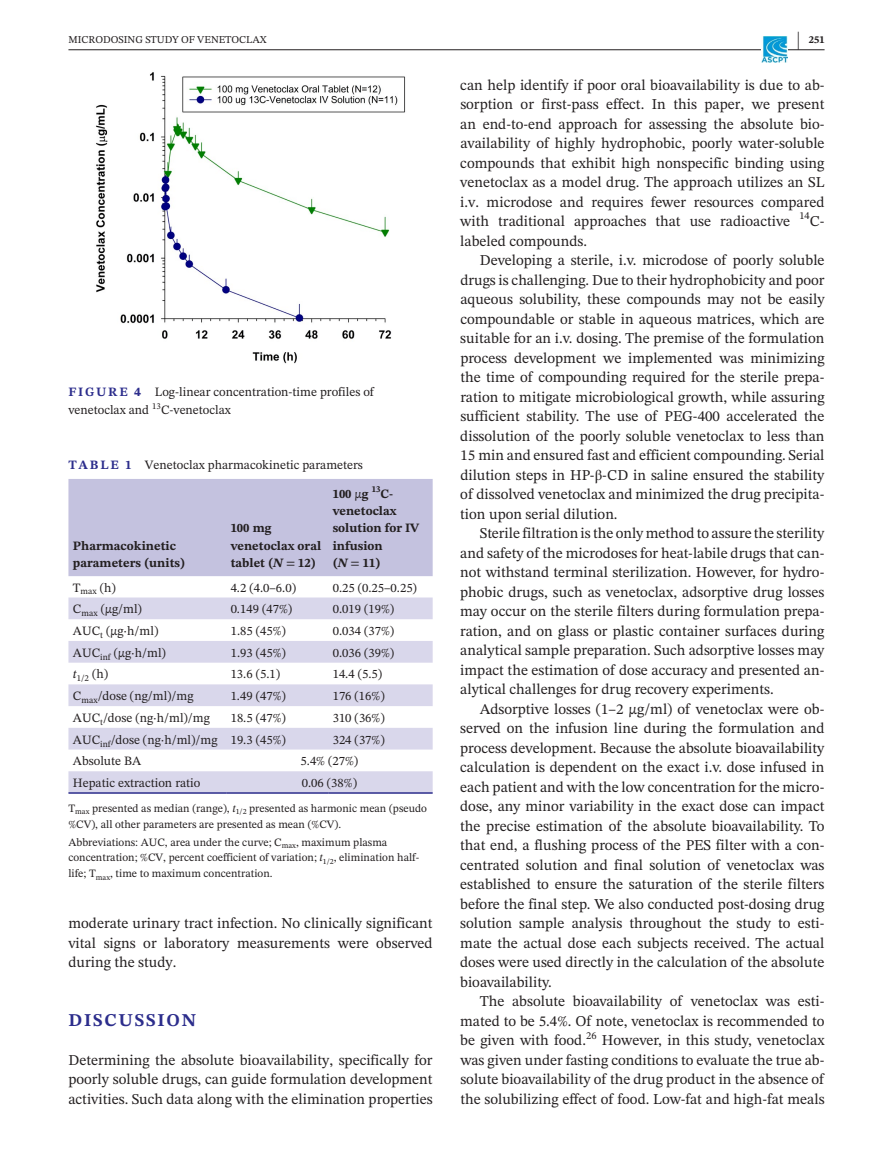
<style>
.page{position:relative;width:893px;height:1174px;background:#fff}
.page>*{position:absolute;margin:0;border:0;box-sizing:border-box;transform-origin:0 0}
.t1{font:700 21px "STIX Two Text";color:#231f20;scale:.42 1}
.t2{font:700 18px "STIX Two Text";letter-spacing:.1em;color:#2c2d8c}
.t3{font:15px/19.5px "STIX Two Text";color:#231f20;text-align:justify}
.t4{font:12.75px/18px "STIX Two Text";color:#231f20}
.t5{font:700 12.75px/17.2px "STIX Two Text";color:#231f20}
.t6{font:11.25px/15.8px "STIX Two Text";color:#231f20}
.t7{font:10.5px "STIX Two Text";color:#231f20}
.t8{font:700 10.5px "STIX Two Text";color:#231f20}
.t9{font:8.85px "STIX Two Text";color:#231f20}
.s1{font-weight:700;color:#2c2d8c}
.s2{font-style:italic}
.s3{font-weight:400}
.s4{font-family:"STIX"}
</style>
<div class="page">
<hr style="left:68px;top:49px;width:756px;height:1px;background:#231f20">
<img style="left:762px;top:37px;width:25px;height:25px">
<img style="left:96px;top:72px;width:310px;height:292px">
<div style="left:68px;top:479px;width:365px;height:97px;background:#c4c2df"></div>
<svg style="left:68px;top:597px;width:365px;height:195px;fill:#d9d7eb"></svg>
<hr style="left:68px;top:792px;width:158px;height:1px;background:#2c2d8c">
<hr style="left:226px;top:792px;width:102px;height:1px;background:#2c2d8c">
<hr style="left:328px;top:792px;width:105px;height:1px;background:#2c2d8c">
<h1 class="t1" style="left:797px;top:24px;width:8px">|</h1>
<p class="t7" style="left:68px;top:32px;width:200px">MICRODOSING STUDY OF VENETOCLAX</p>
<p class="t8" style="left:809px;top:32px;width:17px">251</p>
<p class="t4" style="left:68px;top:383px;width:307px"><span class="s1">FIGURE 4</span> Log-linear concentration-time profiles of venetoclax and</p>
<p class="t9" style="left:152px;top:399px;width:10px">13</p>
<p class="t4" style="left:161px;top:401px;width:71px">C-venetoclax</p>
<p class="t4" style="left:68px;top:456px;width:296px"><span class="s1">TABLE 1</span> Venetoclax pharmacokinetic parameters</p>
<p class="t5" style="left:73px;top:537px;width:114px">Pharmacokinetic parameters (units)</p>
<p class="t5" style="left:231px;top:520px;width:92px">100 mg venetoclax oral tablet (<span class="s2">N</span> <span class="s3">=</span> 12)</p>
<p class="t5" style="left:333px;top:485px;width:88px">100 <span class="s3">µ</span>g <sup>13</sup>C&shy;venetoclax solution for IV infusion<br>(<span class="s2">N</span> <span class="s3">=</span> 11)</p>
<p class="t4" style="left:73px;top:578px;width:44px">T<sub>max</sub> (h)</p>
<p class="t4" style="left:231px;top:578px;width:67px">4.2 (4.0–6.0)</p>
<p class="t4" style="left:333px;top:578px;width:86px">0.25 (0.25–0.25)</p>
<p class="t4" style="left:73px;top:600px;width:71px">C<sub>max</sub> (µg/ml)</p>
<p class="t4" style="left:231px;top:600px;width:63px">0.149 (47%)</p>
<p class="t4" style="left:333px;top:600px;width:63px">0.019 (19%)</p>
<p class="t4" style="left:73px;top:621px;width:87px">AUC<sub>t</sub> (µg·h/ml)</p>
<p class="t4" style="left:231px;top:621px;width:57px">1.85 (45%)</p>
<p class="t4" style="left:333px;top:621px;width:63px">0.034 (37%)</p>
<p class="t4" style="left:73px;top:643px;width:95px">AUC<sub>inf</sub> (µg·h/ml)</p>
<p class="t4" style="left:231px;top:643px;width:57px">1.93 (45%)</p>
<p class="t4" style="left:333px;top:643px;width:63px">0.036 (39%)</p>
<p class="t9" style="left:73px;top:672px;width:37px"><sup>t</sup>1/2 <sup>(h)</sup></p>
<p class="t4" style="left:231px;top:665px;width:51px">13.6 (5.1)</p>
<p class="t4" style="left:333px;top:665px;width:51px">14.4 (5.5)</p>
<p class="t4" style="left:73px;top:687px;width:122px">C<sub>max</sub>/dose (ng/ml)/mg</p>
<p class="t4" style="left:231px;top:687px;width:57px">1.49 (47%)</p>
<p class="t4" style="left:333px;top:687px;width:54px">176 (16%)</p>
<p class="t4" style="left:73px;top:708px;width:138px">AUC<sub>t</sub>/dose (ng·h/ml)/mg</p>
<p class="t4" style="left:231px;top:708px;width:57px">18.5 (47%)</p>
<p class="t4" style="left:333px;top:708px;width:54px">310 (36%)</p>
<p class="t4" style="left:73px;top:730px;width:214px">AUC<sub>inf</sub>/dose (ng·h/ml)/mg 19.3 (45%)</p>
<p class="t4" style="left:333px;top:730px;width:54px">324 (37%)</p>
<p class="t4" style="left:73px;top:752px;width:70px">Absolute BA</p>
<p class="t4" style="left:301px;top:752px;width:59px">5.4% (27%)</p>
<p class="t4" style="left:73px;top:773px;width:129px">Hepatic extraction ratio</p>
<p class="t4" style="left:302px;top:773px;width:57px">0.06 (38%)</p>
<p class="t6" style="left:68px;top:800px;width:360px">T<sub>max</sub> presented as median (range), <span class="s2">t</span><sub>1/2</sub> presented as harmonic mean (pseudo %CV), all other parameters are presented as mean (%CV).</p>
<p class="t6" style="left:68px;top:834px;width:352px">Abbreviations: AUC, area under the curve; C<sub>max</sub>, maximum plasma concentration; %CV, percent coefficient of variation; <span class="s2">t</span><sub>1/2</sub>, elimination half&shy;life; T<sub>max</sub>, time to maximum concentration.</p>
<p class="t3" style="left:68px;top:913px;width:366px">moderate urinary tract infection. No clinically significant vital signs or laboratory measurements were observed during the study.</p>
<p class="t2" style="left:68px;top:1007px;width:129px">DISCUSSION</p>
<p class="t3" style="left:68px;top:1050px;width:366px">Determining the absolute bioavailability, specifically for poorly soluble drugs, can guide formulation development activities. Such data along with the elimination properties</p>
<p class="t3" style="left:460px;top:75px;width:366px">can help identify if poor oral bioavailability is due to ab&shy;sorption or first-pass effect. In this paper, we present an end-to-end approach for assessing the absolute bio&shy;availability of highly hydrophobic, poorly water-soluble compounds that exhibit high nonspecific binding using venetoclax as a model drug. The approach utilizes an SL i.v. microdose and requires fewer resources compared with traditional approaches that use radioactive <sup>14</sup>C&shy;labeled compounds.</p>
<p class="t3" style="left:460px;top:250px;width:366px;text-indent:20px">Developing a sterile, i.v. microdose of poorly soluble drugs is challenging. Due to their hydrophobicity and poor aqueous solubility, these compounds may not be easily compoundable or stable in aqueous matrices, which are suitable for an i.v. dosing. The premise of the formulation process development we implemented was minimizing the time of compounding required for the sterile prepa&shy;ration to mitigate microbiological growth, while assuring sufficient stability. The use of PEG-400 accelerated the dissolution of the poorly soluble venetoclax to less than 15 min and ensured fast and efficient compounding. Serial dilution steps in HP-<span class="s4">β</span>-CD in saline ensured the stability of dissolved venetoclax and minimized the drug precipita&shy;tion upon serial dilution.</p>
<p class="t3" style="left:460px;top:523px;width:366px;text-indent:20px">Sterile filtration isthe only method to assure the sterility and safety of the microdoses for heat-labile drugs that can&shy;not withstand terminal sterilization. However, for hydro&shy;phobic drugs, such as venetoclax, adsorptive drug losses may occur on the sterile filters during formulation prepa&shy;ration, and on glass or plastic container surfaces during analytical sample preparation. Such adsorptive losses may impact the estimation of dose accuracy and presented an&shy;alytical challenges for drug recovery experiments.</p>
<p class="t3" style="left:460px;top:699px;width:366px;text-indent:20px">Adsorptive losses (1–2 µg/ml) of venetoclax were ob&shy;served on the infusion line during the formulation and process development. Because the absolute bioavailability calculation is dependent on the exact i.v. dose infused in each patient and with the low concentration for the micro&shy;dose, any minor variability in the exact dose can impact the precise estimation of the absolute bioavailability. To that end, a flushing process of the PES filter with a con&shy;centrated solution and final solution of venetoclax was established to ensure the saturation of the sterile filters before the final step. We also conducted post-dosing drug solution sample analysis throughout the study to esti&shy;mate the actual dose each subjects received. The actual doses were used directly in the calculation of the absolute bioavailability.</p>
<p class="t3" style="left:460px;top:991px;width:366px;text-indent:19px">The absolute bioavailability of venetoclax was esti&shy;mated to be 5.4%. Of note, venetoclax is recommended to be given with food.<sup>26</sup> However, in this study, venetoclax was given under fasting conditions to evaluate the true ab&shy;solute bioavailability of the drug product in the absence of the solubilizing effect of food. Low-fat and high-fat meals</p>
</div>
